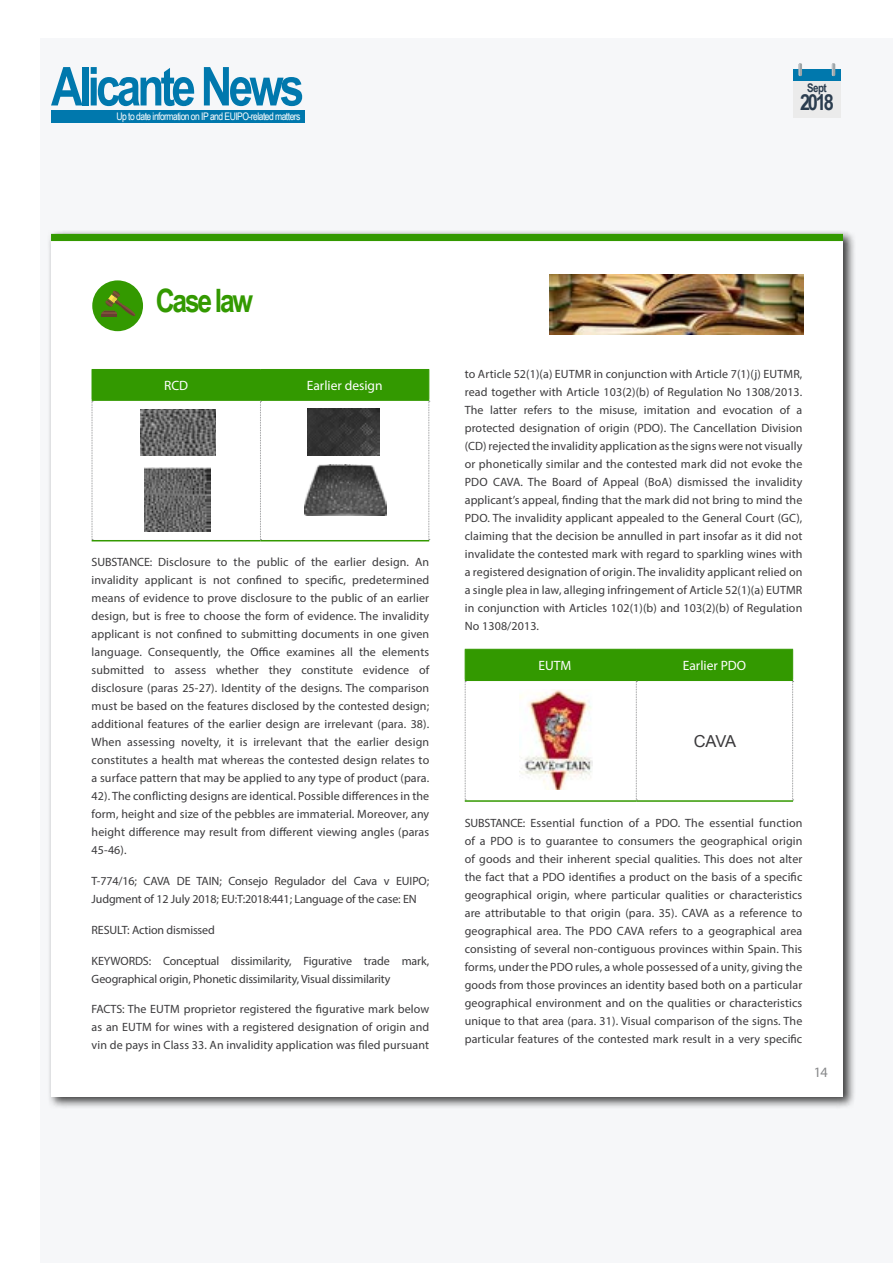
<style>
.page{position:relative;width:893px;height:1263px;background:#fff}
.page>*{position:absolute;margin:0;border:0;box-sizing:border-box;transform-origin:0 0}
.t1{font:700 53.7px "Arial Narrow";letter-spacing:-.07em;color:#0078ad}
.t2{font:700 32.25px "Arial Narrow";letter-spacing:-.07em;color:#390}
.t3{font:700 22.2px "Arial Narrow";color:#2b3d4f}
.t4{font:16.5px "Arial";color:#3b3a3c}
.t5{font:14.4px "Myriad Pro";color:#87888a}
.t6{font:13.5px "Myriad Pro";color:#fff}
.t7{font:12px/18px "Myriad Pro";letter-spacing:-.005em;color:#3b3a3c;text-align:justify}
.t8{font:700 11.85px "Arial Narrow";color:#2b3d4f}
.t9{font:10.35px "Arial Narrow";letter-spacing:-.05em;color:#fff}
</style>
<div class="page">
<div style="left:40px;top:38px;width:853px;height:1225px;background:#f6f7f9"></div>
<div style="left:51px;top:110px;width:253px;height:12px;background:#0078ad"></div>
<div style="left:793px;top:70px;width:48px;height:48px;background:#ebebeb"></div>
<div style="left:793px;top:70px;width:48px;height:11px;background:#0078ad"></div>
<svg style="left:799px;top:63px;width:4px;height:14px"></svg>
<svg style="left:832px;top:63px;width:4px;height:14px"></svg>
<div style="left:48px;top:230px;width:808px;height:879px;background:#000;opacity:.75"></div>
<div style="left:51px;top:234px;width:792px;height:862px;background:#fff"></div>
<img style="left:549px;top:274px;width:254px;height:61px">
<div style="left:51px;top:234px;width:792px;height:7px;background:#390"></div>
<svg style="left:92px;top:369px;width:338px;height:171px"></svg>
<hr style="left:92px;top:399px;width:168px;height:2px;background:#390">
<hr style="left:260px;top:399px;width:169px;height:2px;background:#390">
<hr style="left:92px;top:540px;width:168px;height:1px;background:#390">
<hr style="left:260px;top:540px;width:169px;height:1px;background:#390">
<svg style="left:465px;top:649px;width:329px;height:151px"></svg>
<hr style="left:465px;top:679px;width:171px;height:2px;background:#390">
<hr style="left:636px;top:679px;width:157px;height:2px;background:#390">
<hr style="left:465px;top:800px;width:171px;height:2px;background:#390">
<hr style="left:636px;top:800px;width:157px;height:2px;background:#390">
<div style="left:92px;top:280px;width:51px;height:51px;background:#390;border-radius:50%"></div>
<svg style="left:101px;top:290px;width:35px;height:26px"></svg>
<img style="left:140px;top:409px;width:75px;height:46px">
<img style="left:144px;top:468px;width:67px;height:63px">
<img style="left:307px;top:408px;width:72px;height:47px">
<img style="left:304px;top:464px;width:82px;height:51px">
<img style="left:520px;top:689px;width:73px;height:101px">
<h1 class="t1" style="left:51px;top:46px;width:255px">Alicante News</h1>
<p class="t9" style="left:117px;top:109px;width:185px">Up to date information on IP and EUIPO-related matters</p>
<p class="t8" style="left:807px;top:79px;width:21px">Sept</p>
<h3 class="t3" style="left:800px;top:86px;width:35px">2018</h3>
<h2 class="t2" style="left:156px;top:277px;width:99px">Case law</h2>
<p class="t6" style="left:164px;top:377px;width:26px">RCD</p>
<p class="t6" style="left:307px;top:377px;width:77px">Earlier design</p>
<p class="t7" style="left:92px;top:553px;width:339px">SUBSTANCE: Disclosure to the public of the earlier design. An invalidity applicant is not confined to specific, predetermined means of evidence to prove disclosure to the public of an earlier design, but is free to choose the form of evidence. The invalidity applicant is not confined to submitting documents in one given language. Consequently, the Office examines all the elements submitted to assess whether they constitute evidence of disclosure (paras 25-27). Identity of the designs. The comparison must be based on the features disclosed by the contested design; additional features of the earlier design are irrelevant (para. 38).<br>When assessing novelty, it is irrelevant that the earlier design constitutes a health mat whereas the contested design relates to a surface pattern that may be applied to any type of product (para.<br>42). The conflicting designs are identical. Possible differences in the form, height and size of the pebbles are immaterial. Moreover, any height difference may result from different viewing angles (paras 45-46).</p>
<p class="t7" style="left:92px;top:872px;width:339px">T-774/16; CAVA DE TAIN; Consejo Regulador del Cava v EUIPO;<br>Judgment of 12 July 2018; EU:T:2018:441; Language of the case: EN</p>
<p class="t7" style="left:92px;top:920px;width:125px">RESULT: Action dismissed</p>
<p class="t7" style="left:92px;top:951px;width:339px">KEYWORDS: Conceptual dissimilarity, Figurative trade mark,<br>Geographical origin, Phonetic dissimilarity, Visual dissimilarity</p>
<p class="t7" style="left:92px;top:1000px;width:339px">FACTS: The EUTM proprietor registered the figurative mark below as an EUTM for wines with a registered designation of origin and vin de pays in Class 33. An invalidity application was filed pursuant</p>
<p class="t7" style="left:465px;top:365px;width:339px">to Article 52(1)(a) EUTMR in conjunction with Article 7(1)(j) EUTMR, read together with Article 103(2)(b) of Regulation No 1308/2013.<br>The latter refers to the misuse, imitation and evocation of a protected designation of origin (PDO). The Cancellation Division (CD) rejected the invalidity application as the signs were not visually or phonetically similar and the contested mark did not evoke the PDO CAVA. The Board of Appeal (BoA) dismissed the invalidity applicant’s appeal, finding that the mark did not bring to mind the PDO. The invalidity applicant appealed to the General Court (GC), claiming that the decision be annulled in part insofar as it did not invalidate the contested mark with regard to sparkling wines with a registered designation of origin. The invalidity applicant relied on a single plea in law, alleging infringement of Article 52(1)(a) EUTMR in conjunction with Articles 102(1)(b) and 103(2)(b) of Regulation No 1308/2013.</p>
<p class="t6" style="left:538px;top:657px;width:34px">EUTM</p>
<p class="t6" style="left:683px;top:657px;width:65px">Earlier PDO</p>
<h3 class="t4" style="left:694px;top:730px;width:44px">CAVA</h3>
<p class="t7" style="left:465px;top:813px;width:339px">SUBSTANCE: Essential function of a PDO. The essential function of a PDO is to guarantee to consumers the geographical origin of goods and their inherent special qualities. This does not alter the fact that a PDO identifies a product on the basis of a specific geographical origin, where particular qualities or characteristics are attributable to that origin (para. 35). CAVA as a reference to geographical area. The PDO CAVA refers to a geographical area consisting of several non-contiguous provinces within Spain. This forms, under the PDO rules, a whole possessed of a unity, giving the goods from those provinces an identity based both on a particular geographical environment and on the qualities or characteristics unique to that area (para. 31). Visual comparison of the signs. The particular features of the contested mark result in a very specific</p>
<p class="t5" style="left:814px;top:1063px;width:15px">14</p>
</div>
